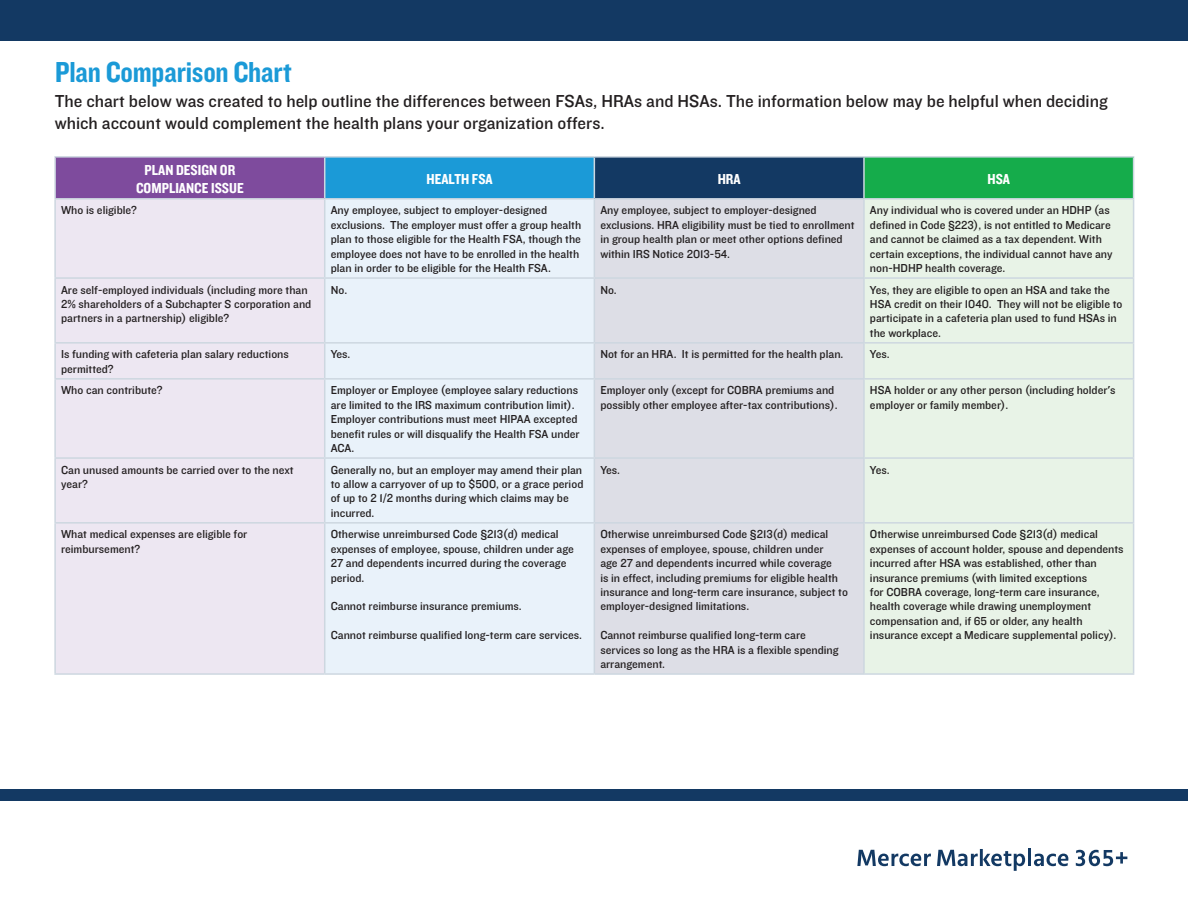
<style>
.page{position:relative;width:1188px;height:918px;background:#fff}
.page>*{position:absolute;margin:0;border:0;box-sizing:border-box;transform-origin:0 0}
.t1{font:30px "Knockout 50 Welterweight";letter-spacing:-.005em;color:#1b9ad7}
.t2{font:18px/21.6px "Knockout 31 Junior Middlewt";color:#231f20}
.t3{font:15px/18px "Knockout 50 Welterweight";color:#fff;text-align:center}
.t4{font:12px/14.4px "Knockout 31 Junior Middlewt";color:#231f20}
</style>
<div class="page">
<div style="left:0;top:789px;width:1188px;height:12px;background:#133963"></div>
<div style="left:0;top:0;width:1188px;height:41px;background:#133963"></div>
<svg style="left:857px;top:850px;width:74px;height:16px"></svg>
<svg style="left:937px;top:849px;width:88px;height:22px"></svg>
<hr style="left:1028px;top:849px;width:3px;height:17px;background:#133963">
<svg style="left:1034px;top:854px;width:34px;height:12px"></svg>
<svg style="left:1076px;top:850px;width:51px;height:16px"></svg>
<div style="left:55px;top:157px;width:270px;height:42px;background:#7e4b9d"></div>
<div style="left:325px;top:157px;width:269px;height:42px;background:#1b9ad7"></div>
<div style="left:594px;top:157px;width:270px;height:42px;background:#133963"></div>
<div style="left:864px;top:157px;width:270px;height:42px;background:#15ac4b"></div>
<div style="left:56px;top:200px;width:268px;height:473px;background:#ede7f2"></div>
<div style="left:325px;top:200px;width:269px;height:473px;background:#e9f2fa"></div>
<div style="left:595px;top:200px;width:268px;height:473px;background:#dddee6"></div>
<div style="left:865px;top:200px;width:268px;height:473px;background:#e8f3e7"></div>
<hr style="left:54px;top:156px;width:271px;height:2px;background:#cdd7e0">
<hr style="left:54px;top:158px;width:2px;height:40px;background:#cdd7e0">
<hr style="left:325px;top:156px;width:269px;height:2px;background:#cdd7e0">
<hr style="left:324px;top:158px;width:1px;height:40px;background:#cdd7e0">
<hr style="left:594px;top:156px;width:270px;height:2px;background:#cdd7e0">
<hr style="left:594px;top:158px;width:1px;height:40px;background:#cdd7e0">
<hr style="left:864px;top:156px;width:270px;height:2px;background:#cdd7e0">
<hr style="left:863px;top:158px;width:2px;height:40px;background:#cdd7e0">
<hr style="left:1133px;top:158px;width:1px;height:40px;background:#cdd7e0">
<hr style="left:54px;top:198px;width:271px;height:2px;background:#cdd7e0">
<hr style="left:54px;top:200px;width:2px;height:77px;background:#cdd7e0">
<hr style="left:325px;top:198px;width:269px;height:2px;background:#cdd7e0">
<hr style="left:324px;top:200px;width:1px;height:77px;background:#cdd7e0">
<hr style="left:594px;top:198px;width:270px;height:2px;background:#cdd7e0">
<hr style="left:594px;top:200px;width:1px;height:77px;background:#cdd7e0">
<hr style="left:864px;top:198px;width:270px;height:2px;background:#cdd7e0">
<hr style="left:863px;top:200px;width:2px;height:77px;background:#cdd7e0">
<hr style="left:1133px;top:200px;width:1px;height:77px;background:#cdd7e0">
<hr style="left:54px;top:277px;width:271px;height:2px;background:#cdd7e0">
<hr style="left:54px;top:279px;width:2px;height:63px;background:#cdd7e0">
<hr style="left:325px;top:277px;width:269px;height:2px;background:#cdd7e0">
<hr style="left:324px;top:279px;width:1px;height:63px;background:#cdd7e0">
<hr style="left:594px;top:277px;width:270px;height:2px;background:#cdd7e0">
<hr style="left:594px;top:279px;width:1px;height:63px;background:#cdd7e0">
<hr style="left:864px;top:277px;width:270px;height:2px;background:#cdd7e0">
<hr style="left:863px;top:279px;width:2px;height:63px;background:#cdd7e0">
<hr style="left:1133px;top:279px;width:1px;height:63px;background:#cdd7e0">
<hr style="left:54px;top:342px;width:271px;height:2px;background:#cdd7e0">
<hr style="left:54px;top:344px;width:2px;height:34px;background:#cdd7e0">
<hr style="left:325px;top:342px;width:269px;height:2px;background:#cdd7e0">
<hr style="left:324px;top:344px;width:1px;height:34px;background:#cdd7e0">
<hr style="left:594px;top:342px;width:270px;height:2px;background:#cdd7e0">
<hr style="left:594px;top:344px;width:1px;height:34px;background:#cdd7e0">
<hr style="left:864px;top:342px;width:270px;height:2px;background:#cdd7e0">
<hr style="left:863px;top:344px;width:2px;height:34px;background:#cdd7e0">
<hr style="left:1133px;top:344px;width:1px;height:34px;background:#cdd7e0">
<hr style="left:54px;top:378px;width:271px;height:2px;background:#cdd7e0">
<hr style="left:54px;top:380px;width:2px;height:77px;background:#cdd7e0">
<hr style="left:325px;top:378px;width:269px;height:2px;background:#cdd7e0">
<hr style="left:324px;top:380px;width:1px;height:77px;background:#cdd7e0">
<hr style="left:594px;top:378px;width:270px;height:2px;background:#cdd7e0">
<hr style="left:594px;top:380px;width:1px;height:77px;background:#cdd7e0">
<hr style="left:864px;top:378px;width:270px;height:2px;background:#cdd7e0">
<hr style="left:863px;top:380px;width:2px;height:77px;background:#cdd7e0">
<hr style="left:1133px;top:380px;width:1px;height:77px;background:#cdd7e0">
<hr style="left:54px;top:457px;width:271px;height:2px;background:#cdd7e0">
<hr style="left:54px;top:459px;width:2px;height:63px;background:#cdd7e0">
<hr style="left:325px;top:457px;width:269px;height:2px;background:#cdd7e0">
<hr style="left:324px;top:459px;width:1px;height:63px;background:#cdd7e0">
<hr style="left:594px;top:457px;width:270px;height:2px;background:#cdd7e0">
<hr style="left:594px;top:459px;width:1px;height:63px;background:#cdd7e0">
<hr style="left:864px;top:457px;width:270px;height:2px;background:#cdd7e0">
<hr style="left:863px;top:459px;width:2px;height:63px;background:#cdd7e0">
<hr style="left:1133px;top:459px;width:1px;height:63px;background:#cdd7e0">
<hr style="left:54px;top:522px;width:271px;height:2px;background:#cdd7e0">
<hr style="left:54px;top:524px;width:2px;height:149px;background:#cdd7e0">
<hr style="left:325px;top:522px;width:269px;height:2px;background:#cdd7e0">
<hr style="left:324px;top:524px;width:1px;height:149px;background:#cdd7e0">
<hr style="left:594px;top:522px;width:270px;height:2px;background:#cdd7e0">
<hr style="left:594px;top:524px;width:1px;height:149px;background:#cdd7e0">
<hr style="left:864px;top:522px;width:270px;height:2px;background:#cdd7e0">
<hr style="left:863px;top:524px;width:2px;height:149px;background:#cdd7e0">
<hr style="left:1133px;top:524px;width:1px;height:149px;background:#cdd7e0">
<hr style="left:54px;top:673px;width:271px;height:2px;background:#cdd7e0">
<hr style="left:325px;top:673px;width:269px;height:2px;background:#cdd7e0">
<hr style="left:594px;top:673px;width:270px;height:2px;background:#cdd7e0">
<hr style="left:864px;top:673px;width:270px;height:2px;background:#cdd7e0">
<h1 class="t1" style="left:55px;top:53px;width:238px">Plan Comparison Chart</h1>
<p class="t2" style="left:55px;top:90px;width:1054px">The chart below was created to help outline the differences between FSAs, HRAs and HSAs. The information below may be helpful when deciding which account would complement the health plans your organization offers.</p>
<p class="t3" style="left:136px;top:160px;width:109px">PLAN DESIGN OR<br>COMPLIANCE ISSUE</p>
<p class="t3" style="left:426px;top:169px;width:68px">HEALTH FSA</p>
<p class="t3" style="left:718px;top:169px;width:24px">HRA</p>
<p class="t3" style="left:988px;top:169px;width:24px">HSA</p>
<p class="t4" style="left:61px;top:203px;width:77px">Who is eligible?</p>
<p class="t4" style="left:331px;top:203px;width:252px">Any employee, subject to employer-designed exclusions. The employer must offer a group health plan to those eligible for the Health FSA, though the employee does not have to be enrolled in the health plan in order to be eligible for the Health FSA.</p>
<p class="t4" style="left:600px;top:203px;width:256px">Any employee, subject to employer-designed exclusions. HRA eligibility must be tied to enrollment in group health plan or meet other options defined within IRS Notice 2013-54.</p>
<p class="t4" style="left:870px;top:203px;width:244px">Any individual who is covered under an HDHP (as defined in Code §223), is not entitled to Medicare and cannot be claimed as a tax dependent. With certain exceptions, the individual cannot have any non-HDHP health coverage.</p>
<p class="t4" style="left:61px;top:282px;width:252px">Are self-employed individuals (including more than<br>2% shareholders of a Subchapter S corporation and partners in a partnership) eligible?</p>
<p class="t4" style="left:331px;top:282px;width:18px">No.</p>
<p class="t4" style="left:600px;top:282px;width:18px">No.</p>
<p class="t4" style="left:870px;top:282px;width:254px">Yes, they are eligible to open an HSA and take the HSA credit on their 1040. They will not be eligible to participate in a cafeteria plan used to fund HSAs in the workplace.</p>
<p class="t4" style="left:61px;top:347px;width:229px">Is funding with cafeteria plan salary reductions permitted?</p>
<p class="t4" style="left:331px;top:347px;width:21px">Yes.</p>
<p class="t4" style="left:600px;top:347px;width:245px">Not for an HRA. It is permitted for the health plan.</p>
<p class="t4" style="left:870px;top:347px;width:21px">Yes.</p>
<p class="t4" style="left:61px;top:383px;width:103px">Who can contribute?</p>
<p class="t4" style="left:331px;top:383px;width:250px">Employer or Employee (employee salary reductions are limited to the IRS maximum contribution limit).<br>Employer contributions must meet HIPAA excepted benefit rules or will disqualify the Health FSA under ACA.</p>
<p class="t4" style="left:600px;top:383px;width:239px">Employer only (except for COBRA premiums and possibly other employee after-tax contributions).</p>
<p class="t4" style="left:870px;top:383px;width:247px">HSA holder or any other person (including holder's employer or family member).</p>
<p class="t4" style="left:61px;top:462px;width:234px">Can unused amounts be carried over to the next year?</p>
<p class="t4" style="left:331px;top:462px;width:254px">Generally no, but an employer may amend their plan to allow a carryover of up to $500, or a grace period of up to 2 1/2 months during which claims may be incurred.</p>
<p class="t4" style="left:600px;top:462px;width:21px">Yes.</p>
<p class="t4" style="left:870px;top:462px;width:21px">Yes.</p>
<p class="t4" style="left:61px;top:527px;width:188px">What medical expenses are eligible for reimbursement?</p>
<p class="t4" style="left:331px;top:527px;width:245px">Otherwise unreimbursed Code §213(d) medical expenses of employee, spouse, children under age 27 and dependents incurred during the coverage period.</p>
<p class="t4" style="left:331px;top:599px;width:193px">Cannot reimburse insurance premiums.</p>
<p class="t4" style="left:331px;top:627px;width:253px">Cannot reimburse qualified long-term care services.</p>
<p class="t4" style="left:600px;top:527px;width:249px">Otherwise unreimbursed Code §213(d) medical expenses of employee, spouse, children under<br>age 27 and dependents incurred while coverage<br>is in effect, including premiums for eligible health insurance and long-term care insurance, subject to employer-designed limitations.</p>
<p class="t4" style="left:600px;top:627px;width:240px">Cannot reimburse qualified long-term care services so long as the HRA is a flexible spending arrangement.</p>
<p class="t4" style="left:870px;top:527px;width:255px">Otherwise unreimbursed Code §213(d) medical expenses of account holder, spouse and dependents incurred after HSA was established, other than insurance premiums (with limited exceptions<br>for COBRA coverage, long-term care insurance, health coverage while drawing unemployment compensation and, if 65 or older, any health insurance except a Medicare supplemental policy).</p>
</div>
